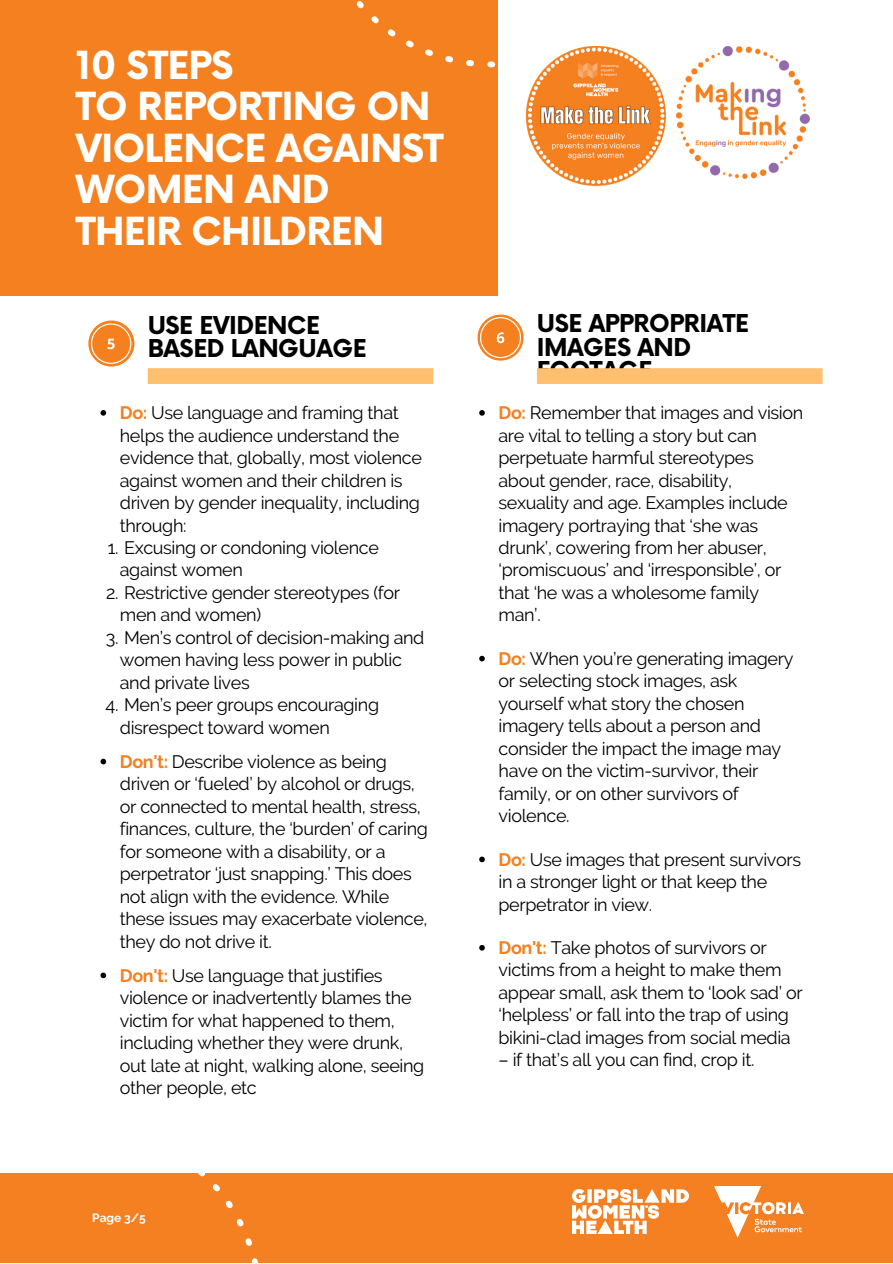
<style>
.page{position:relative;width:893px;height:1264px;background:#fff}
.page>*{position:absolute;margin:0;border:0;box-sizing:border-box;transform-origin:0 0}
.t1{font:700 37.65px/41.5px "Now";letter-spacing:-.02em;color:#fff}
.t2{font:700 24px/23.5px "Now";letter-spacing:-.02em;color:#000001}
.t3{font:18px/22.5px "Raleway";letter-spacing:-.02em;color:#000001}
.t4{font:700 12px "Raleway";color:#fff}
.s1{font-weight:700;color:#f48020}
</style>
<div class="page">
<div style="left:0;top:1173px;width:892px;height:89px;background:#f48021"></div>
<div style="left:0;top:0;width:498px;height:295px;background:#f48020"></div>
<img style="left:526px;top:67px;width:139px;height:118px">
<img style="left:676px;top:47px;width:133px;height:131px">
<img style="left:572px;top:1189px;width:116px;height:44px">
<img style="left:714px;top:1186px;width:89px;height:51px">
<svg style="left:88px;top:320px;width:46px;height:46px"></svg>
<svg style="left:100px;top:758px;width:6px;height:6px"></svg>
<div style="left:148px;top:368px;width:285px;height:16px;background:#fec06f"></div>
<svg style="left:477px;top:314px;width:46px;height:46px"></svg>
<svg style="left:91px;top:323px;width:40px;height:41px;background:#f6994c"></svg>
<svg style="left:480px;top:317px;width:41px;height:41px;background:#f69b4f"></svg>
<svg style="left:100px;top:410px;width:6px;height:5px"></svg>
<svg style="left:479px;top:410px;width:6px;height:5px"></svg>
<svg style="left:100px;top:972px;width:6px;height:6px"></svg>
<svg style="left:479px;top:655px;width:6px;height:6px"></svg>
<svg style="left:479px;top:856px;width:6px;height:6px"></svg>
<svg style="left:479px;top:945px;width:6px;height:5px"></svg>
<svg style="left:356px;top:1px;width:290px;height:66px"></svg>
<svg style="left:198px;top:1173px;width:60px;height:89px"></svg>
<div style="left:537px;top:368px;width:285px;height:16px;background:#fec06f"></div>
<p class="t1" style="left:76px;top:47px;width:159px">10 STEPS</p>
<p class="t1" style="left:76px;top:88px;width:369px">TO REPORTING ON<br>VIOLENCE AGAINST<br>WOMEN AND</p>
<p class="t1" style="left:76px;top:213px;width:310px">THEIR CHILDREN</p>
<p class="t2" style="left:148px;top:315px;width:220px;line-height:22.5px">USE EVIDENCE<br>BASED LANGUAGE</p>
<p class="t3" style="left:120px;top:401px;width:303px"><span class="s1">Do:</span> Use language and framing that helps the audience understand the evidence that, globally, most violence against women and their children is driven by gender inequality, including through:</p>
<p class="t3" style="left:120px;top:536px;width:260px;text-indent:-12px">1. Excusing or condoning violence against women</p>
<p class="t3" style="left:120px;top:581px;width:282px;text-indent:-14px">2. Restrictive gender stereotypes (for men and women)</p>
<p class="t3" style="left:120px;top:626px;width:306px;text-indent:-14px">3. Men’s control of decision-making and women having less power in public and private lives</p>
<p class="t3" style="left:120px;top:693px;width:261px;text-indent:-14px">4. Men’s peer groups encouraging disrespect toward women</p>
<p class="t3" style="left:120px;top:750px;width:309px"><span class="s1">Don't:</span> Describe violence as being driven or ‘fueled’ by alcohol or drugs, or connected to mental health, stress, finances, culture, the ‘burden’ of caring for someone with a disability, or a perpetrator ‘just snapping.’ This does not align with the evidence. While these issues may exacerbate violence, they do not drive it.</p>
<p class="t3" style="left:120px;top:963px;width:306px"><span class="s1">Don't:</span> Use language that justifies violence or inadvertently blames the victim for what happened to them, including whether they were drunk, out late at night, walking alone, seeing other people, etc</p>
<p class="t4" style="left:92px;top:1211px;width:55px">Page 3/5</p>
<p class="t2" style="left:537px;top:313px;width:214px">USE APPROPRIATE<br>IMAGES AND<br>FOOTAGE</p>
<p class="t3" style="left:498px;top:401px;width:306px"><span class="s1">Do:</span> Remember that images and vision are vital to telling a story but can perpetuate harmful stereotypes about gender, race, disability, sexuality and age. Examples include imagery portraying that ‘she was drunk’, cowering from her abuser, ‘promiscuous’ and ‘irresponsible’, or that ‘he was a wholesome family man’.</p>
<p class="t3" style="left:498px;top:647px;width:296px"><span class="s1">Do:</span> When you’re generating imagery or selecting stock images, ask yourself what story the chosen imagery tells about a person and consider the impact the image may have on the victim-survivor, their family, or on other survivors of violence.</p>
<p class="t3" style="left:498px;top:848px;width:304px"><span class="s1">Do:</span> Use images that present survivors in a stronger light or that keep the perpetrator in view.</p>
<p class="t3" style="left:498px;top:936px;width:305px"><span class="s1">Don't:</span> Take photos of survivors or victims from a height to make them appear small, ask them to ‘look sad’ or ‘helpless’ or fall into the trap of using bikini-clad images from social media</p>
<p class="t3" style="left:498px;top:1048px;width:257px">– if that’s all you can find, crop it.</p>
</div>
